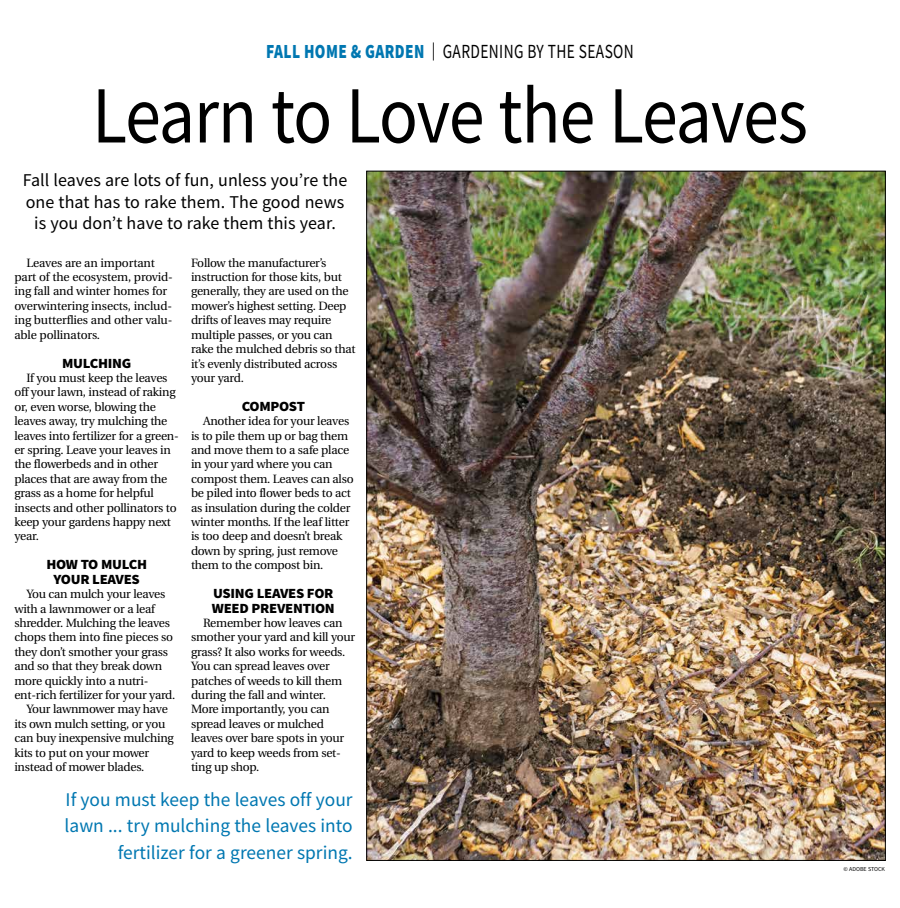
<style>
.page{position:relative;width:900px;height:908px;background:#fff}
.page>*{position:absolute;margin:0;border:0;box-sizing:border-box;transform-origin:0 0}
.t1{font:81px "Source Sans Pro";letter-spacing:-.02em;color:#000;scale:.89 1}
.t2{font:20px "Source Sans Pro";letter-spacing:.025em;color:#000;scale:.77 1}
.t3{font:19.4px/26.8px "Source Sans Pro";color:#0077b1;text-align:right}
.t4{font:18px/21.6px "Source Sans Pro";letter-spacing:.005em;color:#000;text-align:center}
.t5{font:900 14px/14.4px "Source Sans Pro";letter-spacing:-.02em;color:#000;text-align:center;scale:1.05 1}
.t6{font:12px/14.4px "Utopia";letter-spacing:-.02em;color:#000}
.t7{font:6px "Source Sans Pro";color:#000}
.s1{font-weight:900;color:#0077b1}
.s2{font-size:18px}
</style>
<div class="page">
<img style="left:368px;top:173px;width:516px;height:685px">
<h2 class="t2" style="left:266px;top:39px;width:479px"><span class="s1">FALL HOME &amp; GARDEN</span> <span class="s2">|</span> GARDENING BY THE SEASON</h2>
<h1 class="t1" style="left:92px;top:64px;width:806px">Learn to Love the Leaves</h1>
<h3 class="t4" style="left:23px;top:169px;width:326px">Fall leaves are lots of fun, unless you’re the one that has to rake them. The good news is you don’t have to rake them this year.</h3>
<p class="t6" style="left:14px;top:255px;width:160px;text-indent:12px">Leaves are an important part of the ecosystem, provid&shy;ing fall and winter homes for overwintering insects, includ&shy;ing butterflies and other valu&shy;able pollinators.</p>
<p class="t5" style="left:62px;top:355px;width:67px">MULCHING</p>
<p class="t6" style="left:14px;top:371px;width:166px;text-indent:12px">If you must keep the leaves off your lawn, instead of raking or, even worse, blowing the leaves away, try mulching the leaves into fertilizer for a green&shy;er spring. Leave your leaves in the flowerbeds and in other places that are away from the grass as a home for helpful insects and other pollinators to keep your gardens happy next year.</p>
<p class="t5" style="left:46px;top:557px;width:97px">HOW TO MULCH<br>YOUR LEAVES</p>
<p class="t6" style="left:26px;top:587px;width:140px">You can mulch your leaves</p>
<p class="t6" style="left:14px;top:601px;width:142px">with a lawnmower or a leaf</p>
<p class="t6" style="left:14px;top:615px;width:157px">shredder. Mulching the leaves</p>
<p class="t6" style="left:14px;top:630px;width:160px">chops them into fine pieces so</p>
<p class="t6" style="left:14px;top:644px;width:155px">they don’t smother your grass</p>
<p class="t6" style="left:14px;top:659px;width:149px">and so that they break down</p>
<p class="t6" style="left:14px;top:673px;width:136px">more quickly into a nutri-</p>
<p class="t6" style="left:14px;top:687px;width:163px">ent-rich fertilizer for your yard.</p>
<p class="t6" style="left:26px;top:702px;width:143px">Your lawnmower may have</p>
<p class="t6" style="left:14px;top:716px;width:152px">its own mulch setting, or you</p>
<p class="t6" style="left:14px;top:731px;width:161px">can buy inexpensive mulching</p>
<p class="t6" style="left:14px;top:745px;width:136px">kits to put on your mower</p>
<p class="t6" style="left:14px;top:759px;width:131px">instead of mower blades.</p>
<p class="t6" style="left:191px;top:255px;width:166px">Follow the manufacturer’s instruction for those kits, but generally, they are used on the mower’s highest setting. Deep drifts of leaves may require multiple passes, or you can rake the mulched debris so that it’s evenly distributed across your yard.</p>
<p class="t5" style="left:242px;top:398px;width:62px">COMPOST</p>
<p class="t6" style="left:191px;top:414px;width:164px;text-indent:12px">Another idea for your leaves is to pile them up or bag them and move them to a safe place in your yard where you can compost them. Leaves can also be piled into flower beds to act as insulation during the colder winter months. If the leaf litter is too deep and doesn’t break down by spring, just remove them to the compost bin.</p>
<p class="t5" style="left:212px;top:586px;width:118px;text-align:left">USING LEAVES FOR<br>WEED PREVENTION</p>
<p class="t6" style="left:191px;top:615px;width:166px;text-indent:12px">Remember how leaves can smother your yard and kill your grass? It also works for weeds.<br>You can spread leaves over patches of weeds to kill them during the fall and winter.<br>More importantly, you can spread leaves or mulched leaves over bare spots in your yard to keep weeds from set&shy;ting up shop.</p>
<h3 class="t3" style="left:65px;top:785px;width:290px">If you must keep the leaves off your lawn ... try mulching the leaves into fertilizer for a greener spring.</h3>
<p class="t7" style="left:844px;top:865px;width:43px">© ADOBE STOCK</p>
</div>
